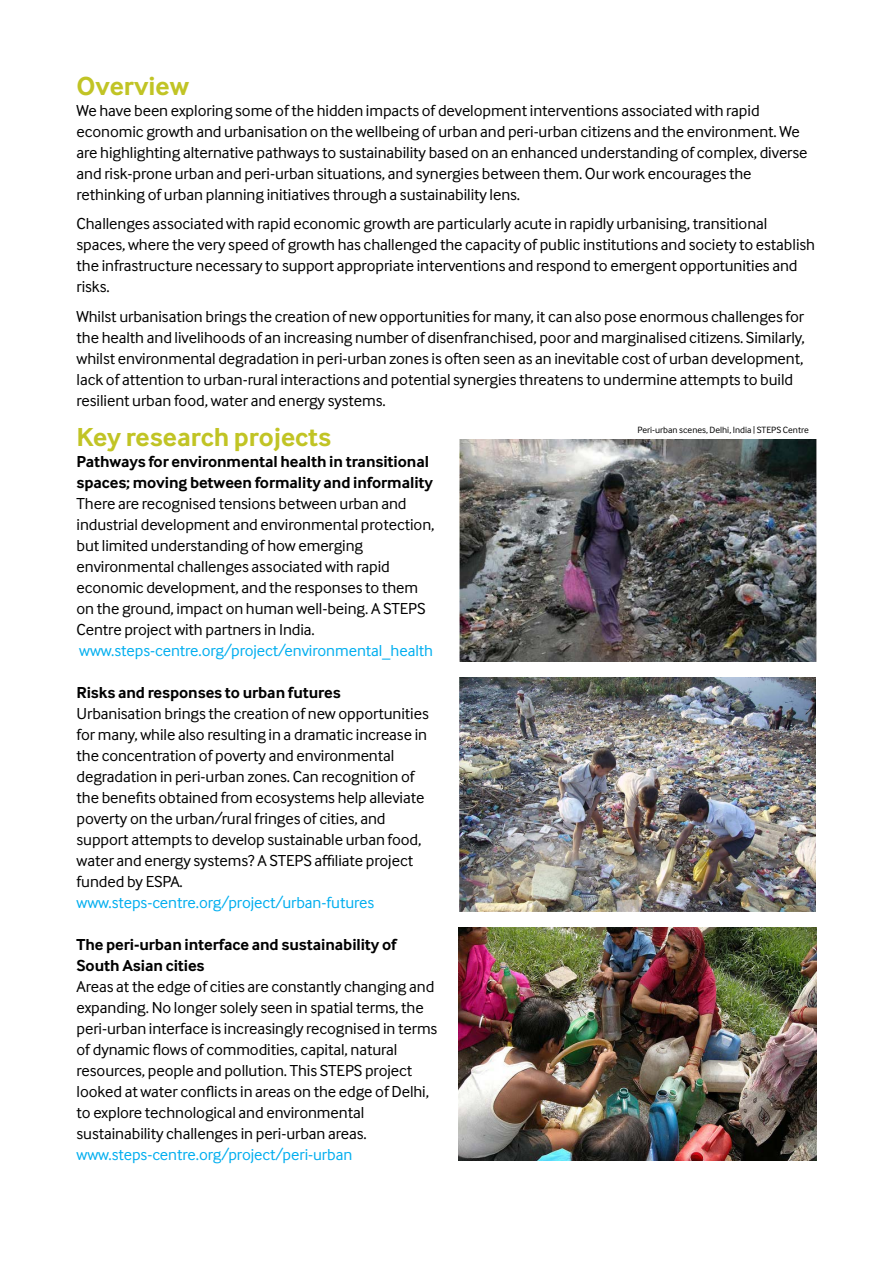
<style>
.page{position:relative;width:893px;height:1263px;background:#fff}
.page>*{position:absolute;margin:0;border:0;box-sizing:border-box;transform-origin:0 0}
.t1{font:700 27px "Inter Face";color:#c1c425}
.t2{font:16.5px/21px "Inter Face";letter-spacing:-.005em;color:#000}
.t3{font:700 16.5px/21px "Inter Face";letter-spacing:-.005em;color:#000}
.t4{font:16.5px "Inter Face";letter-spacing:-.005em;color:#00aeef}
.t5{font:9.45px "Inter Face";color:#000}
</style>
<div class="page">
<img style="left:459px;top:440px;width:357px;height:221px">
<img style="left:459px;top:677px;width:357px;height:235px">
<img style="left:458px;top:928px;width:358px;height:233px">
<h1 class="t1" style="left:77px;top:70px;width:114px">Overview</h1>
<p class="t2" style="left:77px;top:99px;width:732px">We have been exploring some of the hidden impacts of development interventions associated with rapid economic growth and urbanisation on the wellbeing of urban and peri-urban citizens and the environment. We are highlighting alternative pathways to sustainability based on an enhanced understanding of complex, diverse and risk-prone urban and peri-urban situations, and synergies between them. Our work encourages the rethinking of urban planning initiatives through a sustainability lens.</p>
<p class="t2" style="left:77px;top:213px;width:740px">Challenges associated with rapid economic growth are particularly acute in rapidly urbanising, transitional spaces, where the very speed of growth has challenged the capacity of public institutions and society to establish the infrastructure necessary to support appropriate interventions and respond to emergent opportunities and risks.</p>
<p class="t2" style="left:77px;top:305px;width:730px">Whilst urbanisation brings the creation of new opportunities for many, it can also pose enormous challenges for the health and livelihoods of an increasing number of disenfranchised, poor and marginalised citizens. Similarly, whilst environmental degradation in peri-urban zones is often seen as an inevitable cost of urban development, lack of attention to urban-rural interactions and potential synergies threatens to undermine attempts to build resilient urban food, water and energy systems.</p>
<h1 class="t1" style="left:77px;top:422px;width:256px">Key research projects</h1>
<p class="t3" style="left:77px;top:451px;width:358px">Pathways for environmental health in transitional spaces; moving between formality and informality</p>
<p class="t2" style="left:77px;top:493px;width:359px">There are recognised tensions between urban and industrial development and environmental protection, but limited understanding of how emerging environmental challenges associated with rapid economic development, and the responses to them on the ground, impact on human well-being. A STEPS Centre project with partners in India.</p>
<p class="t4" style="left:79px;top:641px;width:355px">www.steps-centre.org/project/environmental_health</p>
<p class="t3" style="left:77px;top:682px;width:266px">Risks and responses to urban futures</p>
<p class="t2" style="left:77px;top:703px;width:354px">Urbanisation brings the creation of new opportunities for many, while also resulting in a dramatic increase in the concentration of poverty and environmental degradation in peri-urban zones. Can recognition of the benefits obtained from ecosystems help alleviate poverty on the urban/rural fringes of cities, and support attempts to develop sustainable urban food, water and energy systems? A STEPS affiliate project funded by ESPA.</p>
<p class="t4" style="left:77px;top:893px;width:299px">www.steps-centre.org/project/urban-futures</p>
<p class="t3" style="left:77px;top:934px;width:322px">The peri-urban interface and sustainability of<br>South Asian cities</p>
<p class="t2" style="left:77px;top:976px;width:362px">Areas at the edge of cities are constantly changing and expanding. No longer solely seen in spatial terms, the peri-urban interface is increasingly recognised in terms of dynamic flows of commodities, capital, natural resources, people and pollution. This STEPS project looked at water conflicts in areas on the edge of Delhi, to explore technological and environmental sustainability challenges in peri-urban areas.</p>
<p class="t4" style="left:77px;top:1145px;width:277px">www.steps-centre.org/project/peri-urban</p>
<p class="t5" style="left:637px;top:425px;width:173px">Peri-urban scenes, Delhi, India | STEPS Centre</p>
</div>
